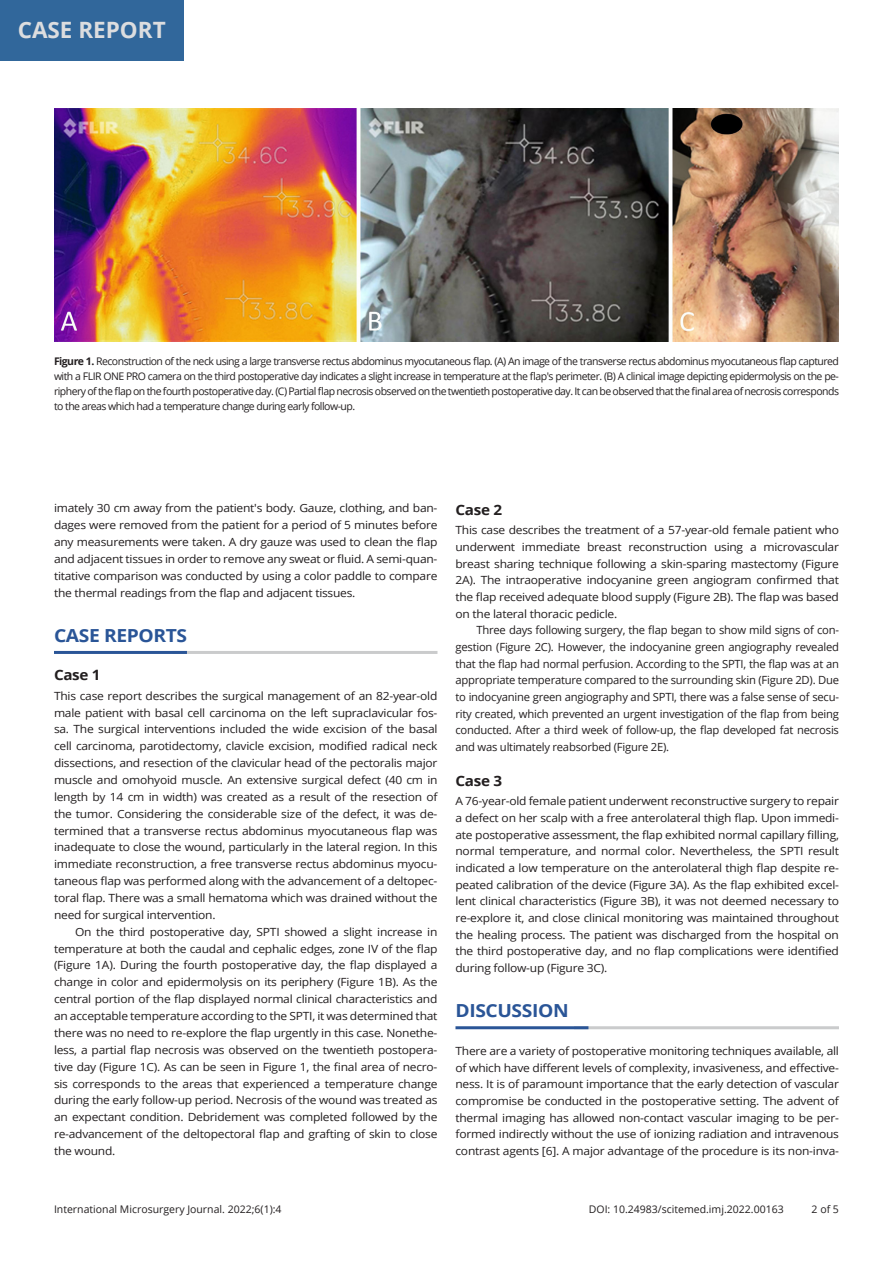
<style>
.page{position:relative;width:893px;height:1263px;background:#fff}
.page>*{position:absolute;margin:0;border:0;box-sizing:border-box;transform-origin:0 0}
.t1{font:700 22.5px "Open Sans";color:#dcdddf}
.Level_1__with_subtit{font:700 18px "Open Sans";letter-spacing:-.02em;color:#2a5597;scale:1.07 1}
.Level_1{font:700 18px "Open Sans";letter-spacing:-.02em;color:#2a5597;scale:1.07 1}
.Level_2{font:700 14.25px "Open Sans";letter-spacing:-.02em;color:#231f20;scale:1.07 1}
.Level_2__with_level{font:700 14.25px "Open Sans";color:#231f20;scale:1.07 1}
.Text_Head{font:11.25px/16.6px "Open Sans";letter-spacing:-.02em;color:#231f20;text-align:justify;scale:1.07 1}
.Text_Body{font:11.25px/16.8px "Open Sans";letter-spacing:-.02em;color:#231f20;text-align:justify;scale:1.07 1}
.Text_Body-2{font:11.25px/16.6px "Open Sans";letter-spacing:-.02em;color:#231f20;text-align:justify}
.Figure_Legends{font:10.5px/15px "Open Sans";color:#231f20;text-align:justify}
.s1{font-weight:700}
</style>
<div class="page">
<div style="left:0;top:0;width:183px;height:61px;background:#31679b"></div>
<hr style="left:172px;top:651px;width:265px;height:3px;background:#cacbcc">
<hr style="left:54px;top:651px;width:133px;height:3px;background:#2a5597">
<hr style="left:574px;top:1026px;width:265px;height:3px;background:#cacbcc">
<hr style="left:455px;top:1026px;width:133px;height:3px;background:#2a5597">
<img style="left:54px;top:108px;width:785px;height:234px">
<h1 class="t1" style="left:18px;top:14px;width:150px">CASE REPORT</h1>
<p class="Figure_Legends" style="left:54px;top:353px;width:786px"><span class="s1">Figure 1.</span> Reconstruction of the neck using a large transverse rectus abdominus myocutaneous flap. (A) An image of the transverse rectus abdominus myocutaneous flap captured with a FLIR ONE PRO camera on the third postoperative day indicates a slight increase in temperature at the flap's perimeter. (B) A clinical image depicting epidermolysis on the pe&shy;riphery of the flap on the fourth postoperative day. (C) Partial flap necrosis observed on the twentieth postoperative day. It can be observed that the final area of necrosis corresponds to the areas which had a temperature change during early follow-up.</p>
<p class="Text_Body" style="left:54px;top:499px;width:360px">imately 30 cm away from the patient's body. Gauze, clothing, and ban&shy;dages were removed from the patient for a period of 5 minutes before any measurements were taken. A dry gauze was used to clean the flap and adjacent tissues in order to remove any sweat or fluid. A semi-quan&shy;titative comparison was conducted by using a color paddle to compare the thermal readings from the flap and adjacent tissues.</p>
<p class="Level_1__with_subtit" style="left:54px;top:623px;width:126px">CASE REPORTS</p>
<p class="Level_2__with_level" style="left:54px;top:664px;width:45px">Case 1</p>
<p class="Text_Head" style="left:54px;top:687px;width:360px">This case report describes the surgical management of an 82-year-old male patient with basal cell carcinoma on the left supraclavicular fos&shy;sa. The surgical interventions included the wide excision of the basal cell carcinoma, parotidectomy, clavicle excision, modified radical neck dissections, and resection of the clavicular head of the pectoralis major muscle and omohyoid muscle. An extensive surgical defect (40 cm in length by 14 cm in width) was created as a result of the resection of the tumor. Considering the considerable size of the defect, it was de&shy;termined that a transverse rectus abdominus myocutaneous flap was inadequate to close the wound, particularly in the lateral region. In this immediate reconstruction, a free transverse rectus abdominus myocu&shy;taneous flap was performed along with the advancement of a deltopec&shy;toral flap. There was a small hematoma which was drained without the need for surgical intervention.</p>
<p class="Text_Body" style="left:54px;top:923px;width:360px;text-indent:21px">On the third postoperative day, SPTI showed a slight increase in temperature at both the caudal and cephalic edges, zone IV of the flap (Figure 1A). During the fourth postoperative day, the flap displayed a change in color and epidermolysis on its periphery (Figure 1B). As the central portion of the flap displayed normal clinical characteristics and an acceptable temperature according to the SPTI, it was determined that there was no need to re-explore the flap urgently in this case. Nonethe&shy;less, a partial flap necrosis was observed on the twentieth postopera&shy;tive day (Figure 1C). As can be seen in Figure 1, the final area of necro&shy;sis corresponds to the areas that experienced a temperature change during the early follow-up period. Necrosis of the wound was treated as an expectant condition. Debridement was completed followed by the re-advancement of the deltopectoral flap and grafting of skin to close the wound.</p>
<p class="Level_2" style="left:455px;top:499px;width:45px">Case 2</p>
<p class="Text_Head" style="left:455px;top:521px;width:360px">This case describes the treatment of a 57-year-old female patient who underwent immediate breast reconstruction using a microvascular breast sharing technique following a skin-sparing mastectomy (Figure 2A). The intraoperative indocyanine green angiogram confirmed that the flap received adequate blood supply (Figure 2B). The flap was based on the lateral thoracic pedicle.</p>
<p class="Text_Body-2" style="left:455px;top:621px;width:385px;text-indent:21px">Three days following surgery, the flap began to show mild signs of con&shy;gestion (Figure 2C). However, the indocyanine green angiography revealed that the flap had normal perfusion. According to the SPTI, the flap was at an appropriate temperature compared to the surrounding skin (Figure 2D). Due to indocyanine green angiography and SPTI, there was a false sense of secu&shy;rity created, which prevented an urgent investigation of the flap from being conducted. After a third week of follow-up, the flap developed fat necrosis and was ultimately reabsorbed (Figure 2E).</p>
<p class="Level_2" style="left:455px;top:770px;width:45px">Case 3</p>
<p class="Text_Head" style="left:455px;top:793px;width:360px">A 76-year-old female patient underwent reconstructive surgery to repair a defect on her scalp with a free anterolateral thigh flap. Upon immedi&shy;ate postoperative assessment, the flap exhibited normal capillary filling, normal temperature, and normal color. Nevertheless, the SPTI result indicated a low temperature on the anterolateral thigh flap despite re&shy;peated calibration of the device (Figure 3A). As the flap exhibited excel&shy;lent clinical characteristics (Figure 3B), it was not deemed necessary to re-explore it, and close clinical monitoring was maintained throughout the healing process. The patient was discharged from the hospital on the third postoperative day, and no flap complications were identified during follow-up (Figure 3C).</p>
<p class="Level_1" style="left:455px;top:998px;width:107px">DISCUSSION</p>
<p class="Text_Head" style="left:455px;top:1042px;width:360px">There are a variety of postoperative monitoring techniques available, all of which have different levels of complexity, invasiveness, and effective&shy;ness. It is of paramount importance that the early detection of vascular compromise be conducted in the postoperative setting. The advent of thermal imaging has allowed non-contact vascular imaging to be per&shy;formed indirectly without the use of ionizing radiation and intravenous contrast agents [6]. A major advantage of the procedure is its non-inva-</p>
<p class="Figure_Legends" style="left:54px;top:1201px;width:229px">International Microsurgery Journal. 2022;6(1):4</p>
<p class="Figure_Legends" style="left:589px;top:1201px;width:196px">DOI: 10.24983/scitemed.imj.2022.00163</p>
<p class="Figure_Legends" style="left:812px;top:1201px;width:29px">2 of 5</p>
</div>
